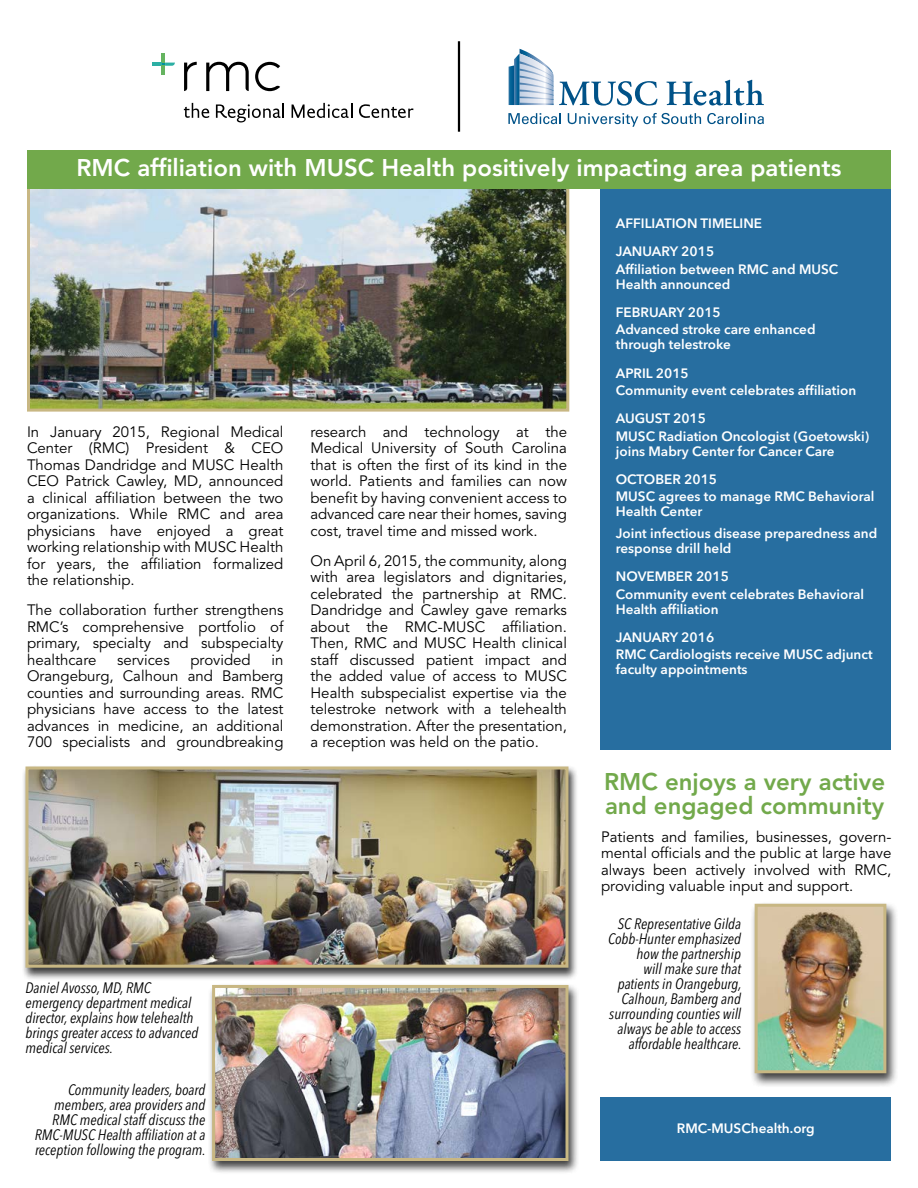
<style>
.page{position:relative;width:918px;height:1188px;background:#fff}
.page>*{position:absolute;margin:0;border:0;box-sizing:border-box;transform-origin:0 0}
.t1{font:800 24px "Avenir LT Std";color:#fff}
.t2{font:800 24px/24px "Avenir LT Std";color:#72a94b}
.t3{font:15px/16.5px "Avenir LT Std";color:#000;text-align:justify}
.t4{font:italic condensed 15px/15px "Avenir Next LT Pro";color:#000;text-align:right}
.t5{font:600 13.5px/28.5px "Avenir Next LT Pro";color:#fff}
</style>
<div class="page">
<div style="left:601px;top:189px;width:290px;height:561px;background:#276ea0"></div>
<div style="left:601px;top:1097px;width:290px;height:64px;background:#276ea0"></div>
<img style="left:31px;top:189px;width:534px;height:219px">
<div style="left:27px;top:184px;width:542px;height:228px;border:3px solid #c8b783"></div>
<div style="left:27px;top:150px;width:864px;height:39px;background:#72a94b"></div>
<svg style="left:184px;top:103px;width:25px;height:15px"></svg>
<svg style="left:216px;top:103px;width:68px;height:19px"></svg>
<svg style="left:292px;top:103px;width:60px;height:15px"></svg>
<svg style="left:359px;top:104px;width:54px;height:14px"></svg>
<svg style="left:255px;top:62px;width:25px;height:29px"></svg>
<svg style="left:184px;top:62px;width:13px;height:29px"></svg>
<svg style="left:206px;top:62px;width:43px;height:29px"></svg>
<svg style="left:152px;top:53px;width:23px;height:22px"></svg>
<svg style="left:508px;top:113px;width:53px;height:11px"></svg>
<svg style="left:568px;top:113px;width:133px;height:14px"></svg>
<svg style="left:707px;top:113px;width:57px;height:11px"></svg>
<svg style="left:509px;top:49px;width:148px;height:57px"></svg>
<svg style="left:666px;top:80px;width:98px;height:26px"></svg>
<hr style="left:458px;top:41px;width:2px;height:91px;background:#000">
<div style="left:22px;top:765px;width:557px;height:216px;background:#000;opacity:.75"></div>
<img style="left:30px;top:770px;width:534px;height:194px">
<div style="left:26px;top:766px;width:542px;height:202px;border:3px solid #c8b783"></div>
<div style="left:208px;top:983px;width:372px;height:192px;background:#000;opacity:.75"></div>
<img style="left:216px;top:989px;width:348px;height:168px">
<div style="left:212px;top:985px;width:356px;height:176px;border:3px solid #c8b783"></div>
<div style="left:749px;top:901px;width:149px;height:187px;background:#000;opacity:.75"></div>
<img style="left:759px;top:908px;width:123px;height:161px">
<div style="left:755px;top:904px;width:131px;height:169px;border:3px solid #c8b783"></div>
<h1 class="t1" style="left:76px;top:153px;width:767px">RMC affiliation with MUSC Health positively impacting area patients</h1>
<p class="t5" style="left:616px;top:209px;width:148px">Affiliation Timeline<br>January 2015</p>
<p class="t5" style="left:616px;top:261px;width:224px;line-height:15px">Affiliation between RMC and MUSC<br>Health announced</p>
<p class="t5" style="left:616px;top:304px;width:201px;line-height:17.1px">February 2015<br>Advanced stroke care enhanced</p>
<p class="t5" style="left:616px;top:330px;width:117px">through telestroke<br>April 2015</p>
<p class="t5" style="left:616px;top:376px;width:242px">Community event celebrates affiliation<br>August 2015</p>
<p class="t5" style="left:616px;top:428px;width:255px;line-height:15px">MUSC Radiation Oncologist (Goetowski) joins Mabry Center for Cancer Care</p>
<p class="t5" style="left:616px;top:471px;width:260px;line-height:17.1px">October 2015<br>MUSC agrees to manage RMC Behavioral</p>
<p class="t5" style="left:616px;top:500px;width:263px;line-height:21.8px">Health Center<br>Joint infectious disease preparedness and</p>
<p class="t5" style="left:616px;top:534px;width:117px">response drill held<br>November 2015</p>
<p class="t5" style="left:616px;top:586px;width:250px;line-height:15px">Community event celebrates Behavioral<br>Health affiliation</p>
<p class="t5" style="left:616px;top:629px;width:258px;line-height:17.1px">January 2016<br>RM C Cardiologists receive MUSC adjunct</p>
<p class="t5" style="left:616px;top:655px;width:133px">faculty appointments</p>
<p class="t3" style="left:27px;top:424px;width:258px">In January 2015, Regional Medical Center (RMC) President &amp; CEO Thomas Dandridge and MUSC Health CEO Patrick Cawley, MD, announced a clinical affiliation between the two organizations. While RMC and area physicians have enjoyed a great working relationship with MUSC Health for years, the affiliation formalized the relationship.</p>
<p class="t3" style="left:27px;top:602px;width:258px">The collaboration further strengthens RMC’s comprehensive portfolio of primary, specialty and subspecialty healthcare</p>
<p class="t3" style="left:310px;top:424px;width:258px">research and technology at the Medical University of South Carolina that is often the first of its kind in the world. Patients and families can now benefit by having convenient access to advanced care near their homes, saving cost, travel time and missed work.</p>
<p class="t3" style="left:310px;top:553px;width:258px">On April 6, 2015, the community, along with area legislators and dignitaries, celebrated the partnership at RMC.<br>Dandridge and Cawley gave remarks about the RMC-MUSC affiliation.<br>Then, RMC and MUSC Health clinical staff discussed patient impact and the added value of access to MUSC Health subspecialist expertise via the telestroke network with a telehealth demonstration. After the presentation, a reception was held on the patio.</p>
<p class="t3" style="left:117px;top:652px;width:54px">services</p>
<p class="t3" style="left:190px;top:652px;width:62px">provided</p>
<p class="t3" style="left:27px;top:652px;width:258px;text-indent:245px">in Orangeburg, Calhoun and Bamberg counties and surrounding areas. RMC physicians have access to the latest advances in medicine, an additional 700 specialists and groundbreaking</p>
<p class="t4" style="left:26px;top:980px;width:174px;text-align:left">Daniel Avosso, MD, RMC emergency department medical director, explains how telehealth brings greater access to advanced medical services.</p>
<p class="t4" style="left:35px;top:1082px;width:173px">Community leaders, board members, area providers and<br>RMC medical staff discuss the<br>RMC-MUSC Health affiliation at a reception following the program.</p>
<h1 class="t2" style="left:604px;top:770px;width:282px">RMC enjoys a very active and engaged community</h1>
<p class="t3" style="left:601px;top:829px;width:292px">Patients and families, businesses, govern&shy;mental officials and the public at large have always been actively involved with RMC, providing valuable input and support.</p>
<p class="t4" style="left:608px;top:916px;width:135px">SC Representative Gilda<br>Cobb-Hunter emphasized how the partnership<br>will make sure that patients in Orangeburg,<br>Calhoun, Bamberg and surrounding counties will always be able to access affordable healthcare.</p>
<p class="t5" style="left:677px;top:1114px;width:139px">RMC-MUSChealth.org</p>
</div>
